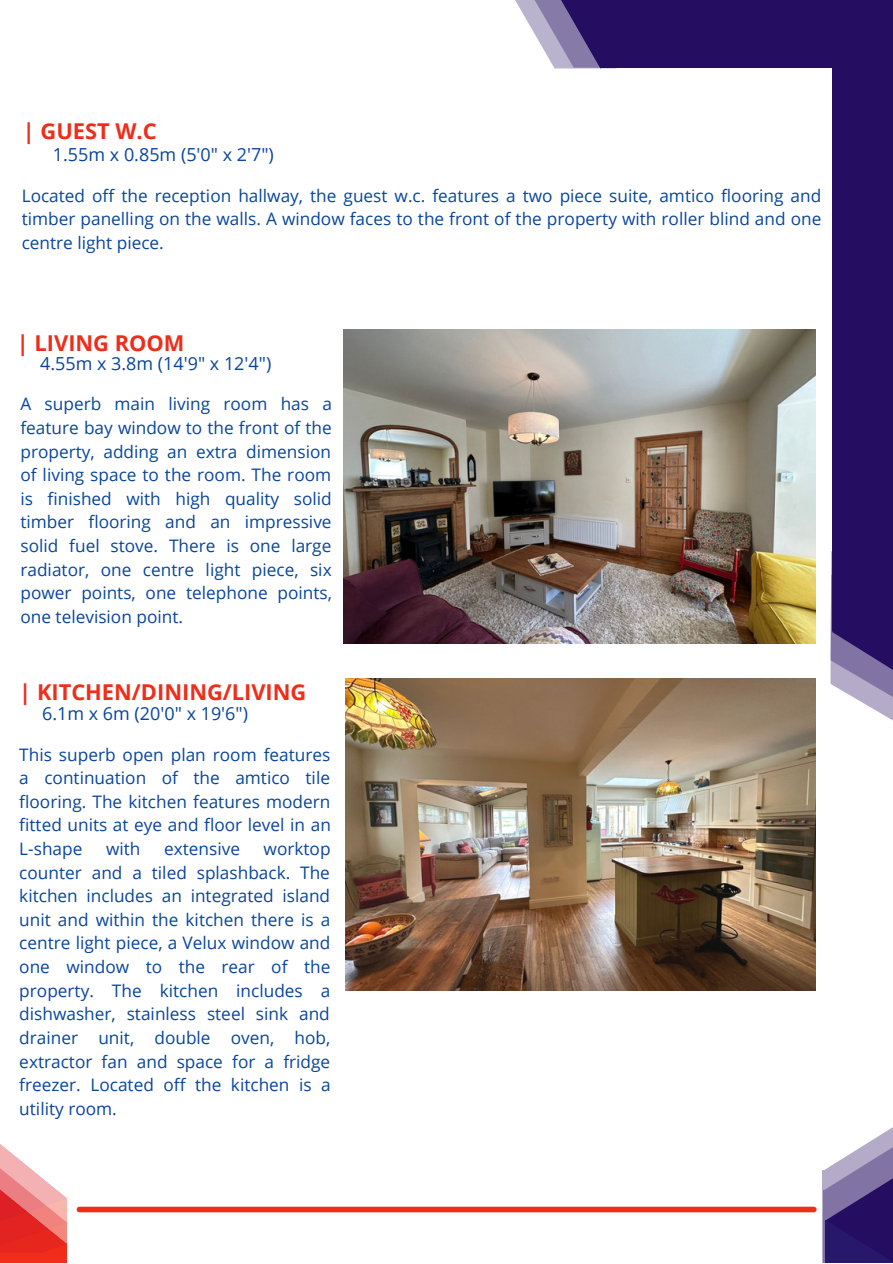
<style>
.page{position:relative;width:893px;height:1264px;background:#fff}
.page>*{position:absolute;margin:0;border:0;box-sizing:border-box;transform-origin:0 0}
.t1{font:700 21.9px "Open Sans";color:#ef2d19}
.t2{font:18px "Open Sans";color:#08459d}
.t3{font:17.25px/23.5px "Open Sans";color:#08459d;text-align:justify}
</style>
<div class="page">
<svg style="left:515px;top:0;width:13px;height:22px"></svg>
<svg style="left:528px;top:0;width:27px;height:68px;fill:#bab3cd"></svg>
<div style="left:601px;top:0;width:291px;height:68px;background:#250e62"></div>
<svg style="left:830px;top:602px;width:62px;height:118px"></svg>
<div style="left:831px;top:0;width:61px;height:631px;background:#250e62"></div>
<svg style="left:831px;top:572px;width:61px;height:119px;fill:#250e62"></svg>
<svg style="left:555px;top:0;width:46px;height:68px;background:#604f8c"></svg>
<svg style="left:822px;top:1128px;width:70px;height:134px"></svg>
<svg style="left:0;top:1144px;width:67px;height:118px"></svg>
<div style="left:79px;top:1206px;width:734px;height:6px;background:#ef2d19"></div>
<img style="left:343px;top:329px;width:472px;height:314px">
<img style="left:346px;top:678px;width:469px;height:312px">
<p class="t1" style="left:23px;top:116px;width:135px">| GUEST W.C</p>
<p class="t2" style="left:53px;top:142px;width:222px">1.55m x 0.85m (5'0" x 2'7")</p>
<p class="t3" style="left:22px;top:183px;width:801px">Located off the reception hallway, the guest w.c. features a two piece suite, amtico flooring and timber panelling on the walls. A window faces to the front of the property with roller blind and one centre light piece.</p>
<p class="t1" style="left:17px;top:327px;width:169px">| LIVING ROOM</p>
<p class="t2" style="left:40px;top:351px;width:233px">4.55m x 3.8m (14'9" x 12'4")</p>
<p class="t3" style="left:20px;top:392px;width:313px">A superb main living room has a feature bay window to the front of the property, adding an extra dimension of living space to the room. The room is finished with high quality solid timber flooring and an impressive solid fuel stove. There is one large radiator, one centre light piece, six power points, one telephone points, one television point.</p>
<p class="t1" style="left:19px;top:676px;width:288px">| KITCHEN/DINING/LIVING</p>
<p class="t2" style="left:42px;top:701px;width:207px">6.1m x 6m (20'0" x 19'6")</p>
<p class="t3" style="left:19px;top:742px;width:313px">This superb open plan room features a continuation of the amtico tile flooring. The kitchen features modern fitted units at eye and floor level in an L-shape</p>
<p class="t3" style="left:19px;top:836px;width:313px;text-indent:244px">worktop counter and a tiled splashback. The kitchen includes an integrated island unit and within the kitchen there is a centre light piece, a Velux window and one window to the rear of the property. The kitchen includes a dishwasher, stainless steel sink and drainer unit, double oven, hob, extractor fan and space for a fridge freezer. Located off the kitchen is a utility room.</p>
<p class="t3" style="left:106px;top:836px;width:36px">with</p>
<p class="t3" style="left:164px;top:836px;width:77px">extensive</p>
</div>
